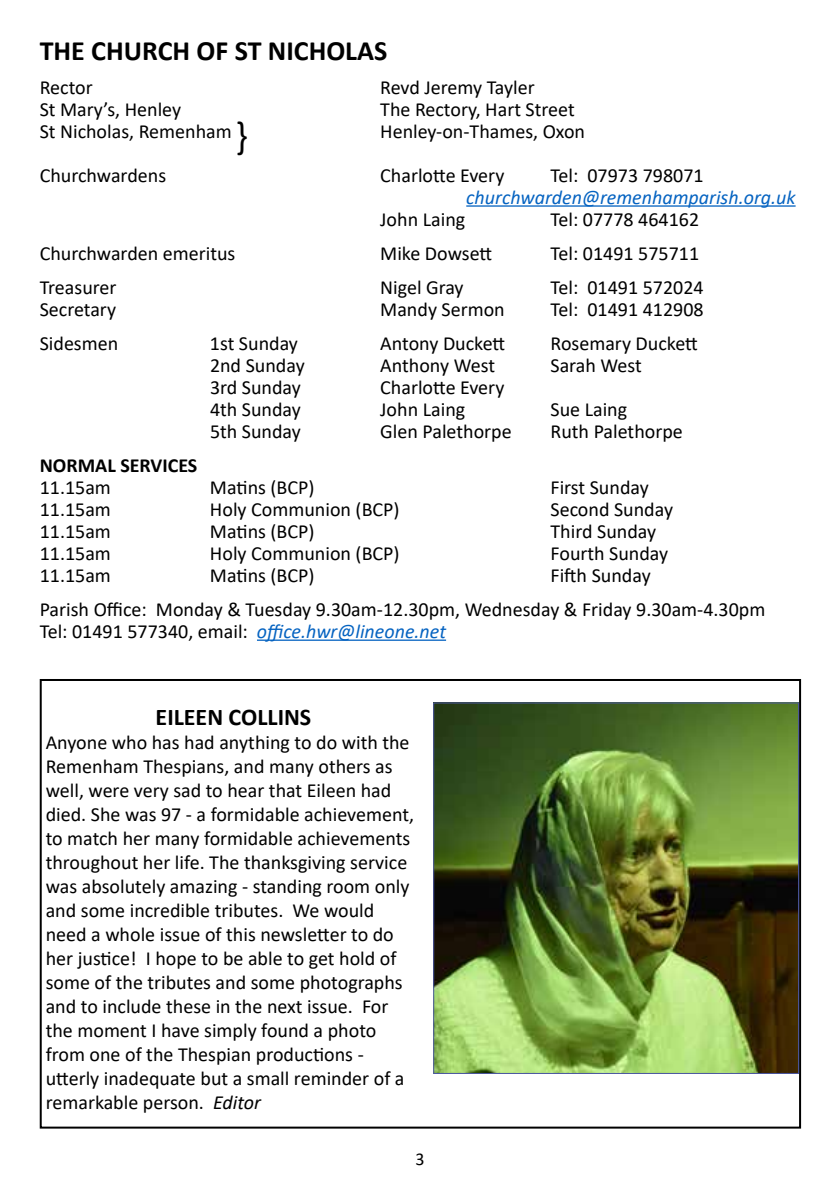
<style>
.page{position:relative;width:840px;height:1191px;background:#fff}
.page>*{position:absolute;margin:0;border:0;box-sizing:border-box;transform-origin:0 0}
.t1{font:40px "Calibri";color:#000;scale:.95 1}
.t2{font:700 28px "Calibri";color:#000}
.t3{font:700 24px "Calibri";color:#000}
.t4{font:20px/24px "Calibri";color:#000}
.t5{font:italic 20px "Calibri";color:#0563c1}
.t6{font:700 20px "Calibri";color:#000}
.t7{font:18px "Calibri";color:#000}
.s1{font-style:italic;color:#0563c1}
.s2{font-style:italic}
</style>
<div class="page">
<hr style="left:466px;top:205px;width:329px;height:2px;background:#0563c1">
<hr style="left:257px;top:639px;width:189px;height:2px;background:#0563c1">
<div style="left:40px;top:679px;width:760px;height:449px;border:2px solid #000"></div>
<img style="left:435px;top:704px;width:361px;height:368px">
<div style="left:433px;top:702px;width:365px;height:372px;border:1px solid #4b57a2"></div>
<h2 class="t2" style="left:40px;top:31px;width:349px">THE CHURCH OF ST NICHOLAS</h2>
<p class="t4" style="left:40px;top:75px;width:54px">Rector</p>
<p class="t4" style="left:380px;top:75px;width:156px">Revd Jeremy Tayler</p>
<p class="t4" style="left:40px;top:97px;width:143px">St Mary’s, Henley</p>
<p class="t4" style="left:380px;top:97px;width:196px">The Rectory, Hart Street</p>
<p class="t4" style="left:40px;top:119px;width:193px">St Nicholas, Remenham</p>
<p class="t4" style="left:380px;top:119px;width:206px">Henley-on-Thames, Oxon</p>
<p class="t4" style="left:40px;top:163px;width:128px">Churchwardens</p>
<p class="t4" style="left:380px;top:163px;width:126px">Charlotte Every</p>
<p class="t4" style="left:550px;top:163px;width:154px">Tel: 07973 798071</p>
<p class="t5" style="left:466px;top:183px;width:330px">churchwarden@remenhamparish.org.uk</p>
<p class="t4" style="left:380px;top:207px;width:86px">John Laing</p>
<p class="t4" style="left:550px;top:207px;width:150px">Tel: 07778 464162</p>
<p class="t4" style="left:40px;top:241px;width:197px">Churchwarden emeritus</p>
<p class="t4" style="left:380px;top:241px;width:113px">Mike Dowsett</p>
<p class="t4" style="left:550px;top:241px;width:150px">Tel: 01491 575711</p>
<p class="t4" style="left:40px;top:275px;width:78px">Treasurer</p>
<p class="t4" style="left:380px;top:275px;width:85px">Nigel Gray</p>
<p class="t4" style="left:550px;top:275px;width:154px">Tel: 01491 572024</p>
<p class="t4" style="left:40px;top:297px;width:78px">Secretary</p>
<p class="t4" style="left:380px;top:297px;width:126px">Mandy Sermon</p>
<p class="t4" style="left:550px;top:297px;width:154px">Tel: 01491 412908</p>
<p class="t4" style="left:40px;top:331px;width:80px">Sidesmen</p>
<p class="t4" style="left:210px;top:331px;width:89px">1st Sunday</p>
<p class="t4" style="left:380px;top:331px;width:126px">Antony Duckett</p>
<p class="t4" style="left:550px;top:331px;width:149px">Rosemary Duckett</p>
<p class="t4" style="left:210px;top:353px;width:96px">2nd Sunday</p>
<p class="t4" style="left:380px;top:353px;width:116px">Anthony West</p>
<p class="t4" style="left:550px;top:353px;width:93px">Sarah West</p>
<p class="t4" style="left:210px;top:375px;width:92px">3rd Sunday</p>
<p class="t4" style="left:380px;top:375px;width:126px">Charlotte Every</p>
<p class="t4" style="left:210px;top:397px;width:92px">4th Sunday</p>
<p class="t4" style="left:380px;top:397px;width:86px">John Laing</p>
<p class="t4" style="left:550px;top:397px;width:78px">Sue Laing</p>
<p class="t4" style="left:210px;top:419px;width:92px">5th Sunday</p>
<p class="t4" style="left:380px;top:419px;width:133px">Glen Palethorpe</p>
<p class="t4" style="left:550px;top:419px;width:134px">Ruth Palethorpe</p>
<p class="t6" style="left:40px;top:451px;width:159px">NORMAL SERVICES</p>
<p class="t4" style="left:40px;top:475px;width:73px">11.15am</p>
<p class="t4" style="left:210px;top:475px;width:106px">Matins (BCP)</p>
<p class="t4" style="left:550px;top:475px;width:100px">First Sunday</p>
<p class="t4" style="left:40px;top:497px;width:73px">11.15am</p>
<p class="t4" style="left:210px;top:497px;width:191px">Holy Communion (BCP)</p>
<p class="t4" style="left:550px;top:497px;width:124px">Second Sunday</p>
<p class="t4" style="left:40px;top:519px;width:73px">11.15am</p>
<p class="t4" style="left:210px;top:519px;width:106px">Matins (BCP)</p>
<p class="t4" style="left:550px;top:519px;width:107px">Third Sunday</p>
<p class="t4" style="left:40px;top:541px;width:73px">11.15am</p>
<p class="t4" style="left:210px;top:541px;width:191px">Holy Communion (BCP)</p>
<p class="t4" style="left:550px;top:541px;width:119px">Fourth Sunday</p>
<p class="t4" style="left:40px;top:563px;width:73px">11.15am</p>
<p class="t4" style="left:210px;top:563px;width:106px">Matins (BCP)</p>
<h1 class="t1" style="left:235px;top:108px;width:14px">}</h1>
<p class="t4" style="left:40px;top:558px;width:726px;line-height:34px;text-indent:510px">Fifth Sunday<br>Parish Office: Monday &amp; Tuesday 9.30am-12.30pm, Wednesday &amp; Friday 9.30am-4.30pm</p>
<p class="t4" style="left:40px;top:619px;width:407px">Tel: 01491 577340, email: <span class="s1">office.hwr@lineone.net</span></p>
<p class="t3" style="left:155px;top:700px;width:157px">EILEEN COLLINS</p>
<p class="t4" style="left:46px;top:729px;width:369px">Anyone who has had anything to do with the Remenham Thespians, and many others as well, were very sad to hear that Eileen had died. She was 97 - a formidable achievement, to match her many formidable achievements throughout her life. The thanksgiving service was absolutely amazing - standing room only and some incredible tributes. We would need a whole issue of this newsletter to do her justice! I hope to be able to get hold of some of the tributes and some photographs and to include these in the next issue. For the moment I have simply found a photo from one of the Thespian productions - utterly inadequate but a small reminder of a remarkable person. <span class="s2">Editor</span></p>
<p class="t7" style="left:415px;top:1146px;width:11px">3</p>
</div>
